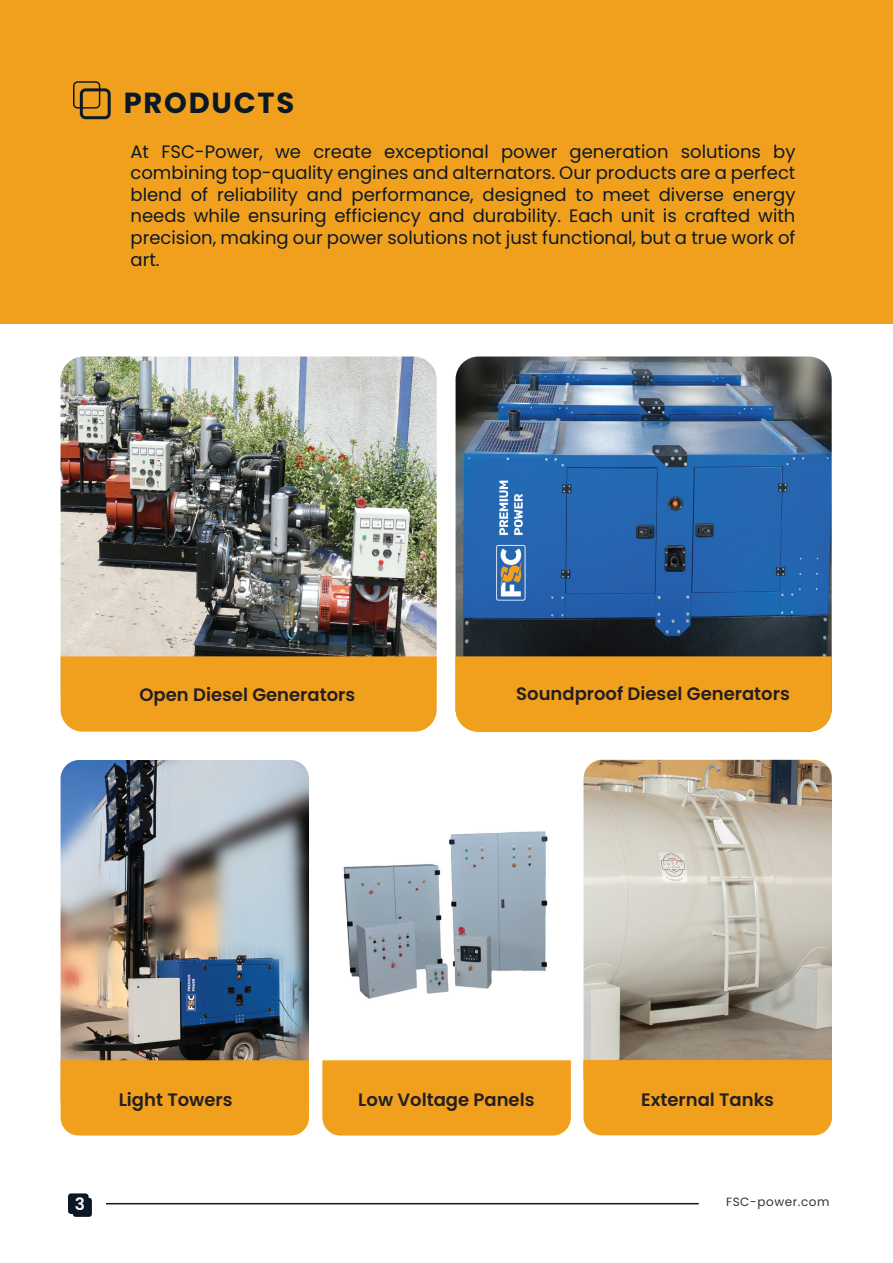
<style>
.page{position:relative;width:893px;height:1263px;background:#fff}
.page>*{position:absolute;margin:0;border:0;box-sizing:border-box;transform-origin:0 0}
.t1{font:700 28.95px "Poppins";letter-spacing:.06em;color:#0b1926}
.t2{font:18px/21.6px "Poppins";color:#0c1926;text-align:justify}
.t3{font:600 18px "Poppins";color:#231f20}
.t4{font:600 16.95px "Poppins";color:#f5f7f7}
.t5{font:12px "Poppins";letter-spacing:.05em;color:#333434}
</style>
<div class="page">
<div style="left:68px;top:1193px;width:21px;height:21px;background:#0b1926;border-radius:3px"></div>
<div style="left:73px;top:1198px;width:19px;height:19px;background:#0b1926;border-radius:3px"></div>
<hr style="left:106px;top:1203px;width:593px;height:1px;background:#0b1926">
<div style="left:0;top:0;width:893px;height:323px;background:#f1a01e"></div>
<div style="left:80px;top:88px;width:31px;height:31px;border:3px solid #0c1926;border-radius:4px"></div>
<div style="left:73px;top:81px;width:27px;height:28px;border:1px solid #0c1926;border-radius:4px"></div>
<img style="left:61px;top:356px;width:376px;height:300px">
<div style="left:61px;top:656px;width:376px;height:76px;background:#f1a01e"></div>
<img style="left:456px;top:356px;width:376px;height:300px">
<div style="left:456px;top:656px;width:376px;height:76px;background:#f1a01e"></div>
<img style="left:61px;top:760px;width:248px;height:300px">
<div style="left:61px;top:1060px;width:248px;height:75px;background:#f1a01e"></div>
<img style="left:343px;top:831px;width:205px;height:168px">
<div style="left:322px;top:1060px;width:249px;height:75px;background:#f1a01e"></div>
<img style="left:583px;top:760px;width:249px;height:300px">
<div style="left:583px;top:1060px;width:249px;height:75px;background:#f1a01e"></div>
<h1 class="t1" style="left:124px;top:86px;width:172px">PRODUCTS</h1>
<p class="t2" style="left:130px;top:140px;width:667px">At FSC-Power, we create exceptional power generation solutions by combining top-quality engines and alternators. Our products are a perfect blend of reliability and performance, designed to meet diverse energy needs while ensuring efficiency and durability. Each unit is crafted with precision, making our power solutions not just functional, but a true work of art.</p>
<p class="t3" style="left:140px;top:684px;width:217px">Open Diesel Generators</p>
<p class="t3" style="left:516px;top:683px;width:275px">Soundproof Diesel Generators</p>
<p class="t3" style="left:119px;top:1089px;width:115px">Light Towers</p>
<p class="t3" style="left:358px;top:1089px;width:178px">Low Voltage Panels</p>
<p class="t3" style="left:641px;top:1089px;width:134px">External Tanks</p>
<p class="t4" style="left:75px;top:1194px;width:12px">3</p>
<p class="t5" style="left:726px;top:1195px;width:105px">FSC-power.com</p>
</div>
